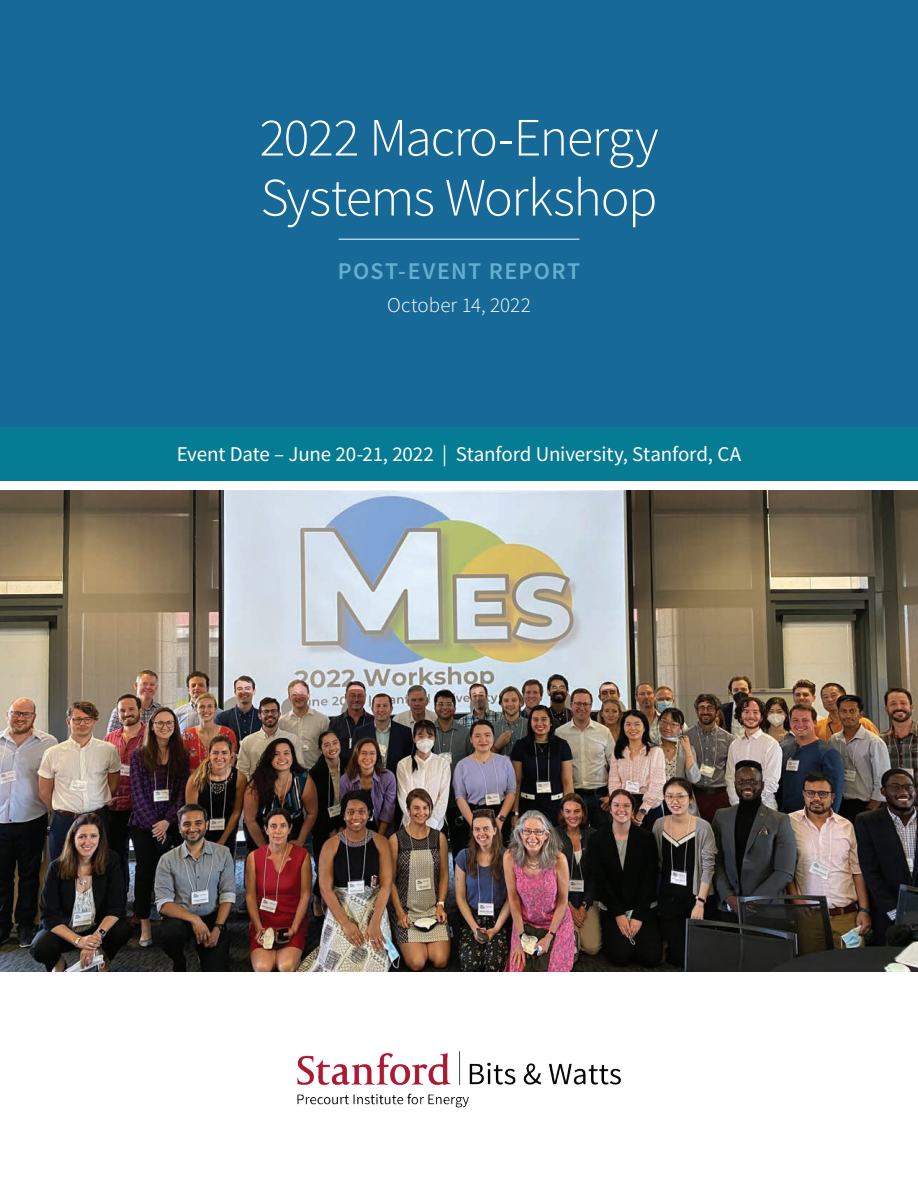
<style>
.page{position:relative;width:918px;height:1188px;background:#fff}
.page>*{position:absolute;margin:0;border:0;box-sizing:border-box;transform-origin:0 0}
.t1{font:300 54px/60px "Source Sans Pro";letter-spacing:-.025em;color:#fff}
.t2{font:600 24px "Source Sans Pro";letter-spacing:.06em;color:#63afd2}
.t3{font:21px "Source Sans Pro";letter-spacing:-.01em;color:#fff}
.t4{font:300 21px "Source Sans Pro";letter-spacing:.005em;color:#fff}
</style>
<div class="page">
<img style="left:297px;top:1051px;width:324px;height:57px">
<img style="left:0;top:491px;width:918px;height:481px">
<div style="left:0;top:0;width:918px;height:427px;background:#176997"></div>
<hr style="left:339px;top:239px;width:240px;height:1px;background:#fff">
<div style="left:0;top:427px;width:918px;height:54px;background:#057c93"></div>
<h1 class="t1" style="left:259px;top:108px;width:401px">2022 Macro-Energy<br>Systems Workshop</h1>
<p class="t2" style="left:338px;top:255px;width:244px">POST-EVENT REPORT</p>
<p class="t4" style="left:387px;top:292px;width:145px">October 14, 2022</p>
<p class="t3" style="left:177px;top:441px;width:566px">Event Date – June 20-21, 2022 | Stanford University, Stanford, CA</p>
</div>
